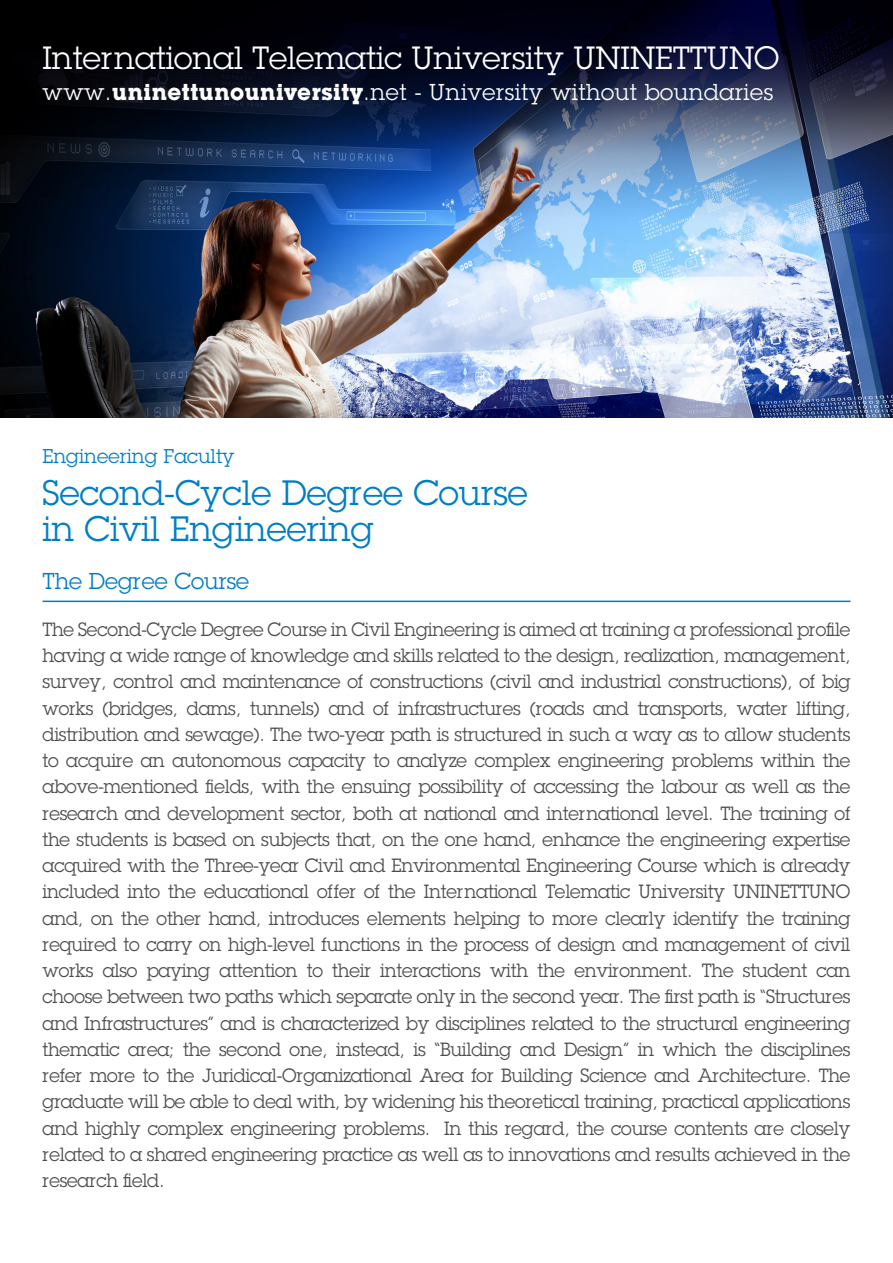
<style>
.page{position:relative;width:893px;height:1263px;background:#fff}
.page>*{position:absolute;margin:0;border:0;box-sizing:border-box;transform-origin:0 0}
.t1{font:34.5px/36.8px "Lubalin Graph Std";color:#007ec5}
.t2{font:31.5px "Lubalin Graph Std";color:#fff}
.t3{font:22.5px "Lubalin Graph Std";letter-spacing:.025em;color:#fff}
.t4{font:22.5px "Lubalin Graph Std";color:#007ec5}
.t5{font:19.5px "Lubalin Graph Std";color:#007ec5}
.t6{font:18.75px/26.2px "Lubalin Graph Std";letter-spacing:-.01em;color:#4b4c4d;text-align:justify}
.s1{font-weight:700}
</style>
<div class="page">
<hr style="left:43px;top:601px;width:807px;height:1px;background:#007ec5">
<img style="left:0;top:0;width:893px;height:417px">
<p class="t2" style="left:43px;top:38px;width:738px">International Telematic University UNINETTUNO</p>
<p class="t3" style="left:43px;top:78px;width:732px">www.<span class="s1">uninettunouniversity</span>.net - University without boundaries</p>
<p class="t5" style="left:43px;top:443px;width:194px">Engineering Faculty</p>
<p class="t1" style="left:43px;top:474px;width:487px">Second-Cycle Degree Course in Civil Engineering</p>
<p class="t4" style="left:43px;top:566px;width:208px">The Degree Course</p>
<p class="t6" style="left:43px;top:616px;width:809px">The Second-Cycle Degree Course in Civil Engineering is aimed at training a professional profile having a wide range of knowledge and skills related to the design, realization, management, survey, control and maintenance of constructions (civil and industrial constructions), of big works (bridges, dams, tunnels) and of infrastructures (roads and transports, water lifting, distribution and sewage). The two-year path is structured in such a way as to allow students to acquire an autonomous capacity to analyze complex engineering problems within the above-mentioned fields, with the ensuing possibility of accessing the labour as well as the research and development sector, both at national and international level. The training of the students is based on subjects that, on the one hand, enhance the engineering expertise acquired with the Three-year Civil and Environmental Engineering Course which is already included into the educational offer of the International Telematic University UNINETTUNO and, on the other hand, introduces elements helping to more clearly identify the training required to carry on high-level functions in the process of design and management of civil works also paying attention to their interactions with the environment. The student can choose between two paths which separate only in the second year. The first path is “Structures and Infrastructures” and is characterized by disciplines related to the structural engineering thematic area; the second one, instead, is “Building and Design” in which the disciplines refer more to the Juridical-Organizational Area for Building Science and Architecture. The graduate will be able to deal with, by widening his theoretical training, practical applications and highly complex engineering problems. In this regard, the course contents are closely related to a shared engineering practice as well as to innovations and results achieved in the research field.</p>
</div>
